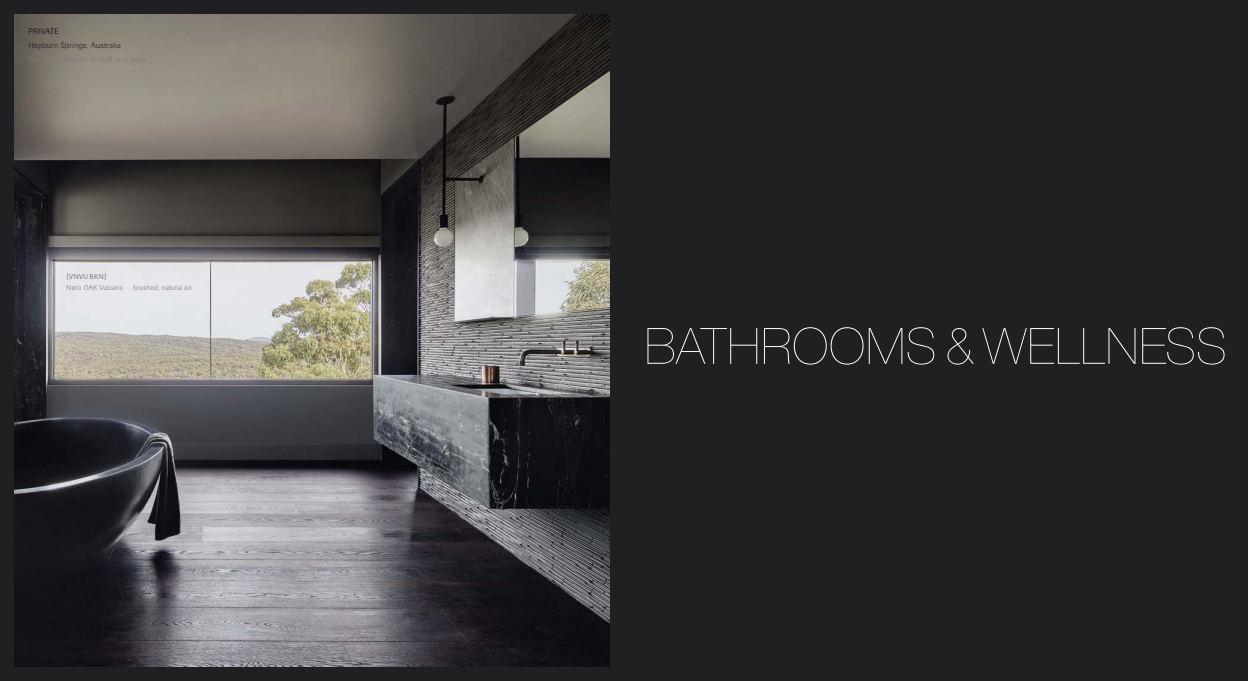
<style>
.page{position:relative;width:1248px;height:681px;background:#fff}
.page>*{position:absolute;margin:0;border:0;box-sizing:border-box;transform-origin:0 0}
.t1{font:200 50px "Helvetica Neue";letter-spacing:.02em;color:#fff}
.t2{font:300 8px "Imago Pro";letter-spacing:.04em;color:#1f2021}
.t3{font:8px "Imago Pro";letter-spacing:.05em;color:#1f2021}
.t4{font:300 7px "Imago Pro";letter-spacing:.04em;color:#79797a}
.t5{font:7px "Imago Pro";letter-spacing:.05em;color:#79797a}
</style>
<div class="page">
<div style="left:0;top:0;width:1247px;height:680px;background:#1f2021"></div>
<img style="left:14px;top:14px;width:595px;height:652px">
<p class="t3" style="left:28px;top:26px;width:32px">PRIVATE</p>
<p class="t2" style="left:28px;top:40px;width:94px">Hepburn Springs, Australia</p>
<p class="t5" style="left:67px;top:272px;width:41px">[VNVU BKN]</p>
<p class="t4" style="left:67px;top:283px;width:126px">Nero OAK Vulcano · brushed, natural oil</p>
<h1 class="t1" style="left:645px;top:307px;width:583px">BATHROOMS &amp; WELLNESS</h1>
</div>
